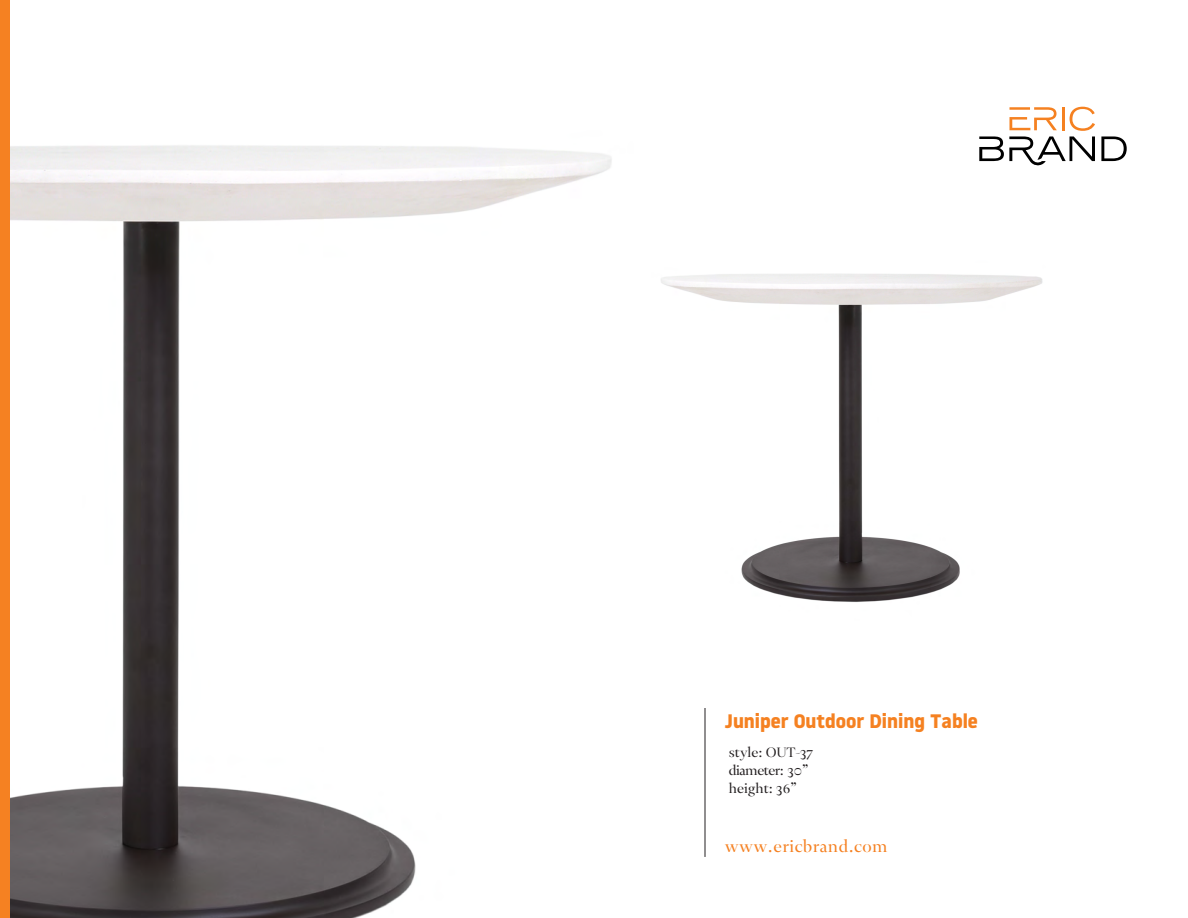
<style>
.page{position:relative;width:1188px;height:918px;background:#fff}
.page>*{position:absolute;margin:0;border:0;box-sizing:border-box;transform-origin:0 0}
.t1{font:700 19.5px "Noway";color:#f58121}
.t2{font:16.5px "Novela Display";letter-spacing:.025em;color:#f58122}
.t3{font:13.5px/18px "Novela Display";color:#231f20}
</style>
<div class="page">
<img style="left:9px;top:16px;width:696px;height:902px">
<img style="left:554px;top:220px;width:489px;height:433px">
<svg style="left:979px;top:107px;width:116px;height:59px"></svg>
<svg style="left:1101px;top:136px;width:26px;height:25px"></svg>
<hr style="left:705px;top:708px;width:1px;height:149px;background:#231f20">
<div style="left:0;top:0;width:9px;height:918px;background:#f58122"></div>
<h1 class="t1" style="left:725px;top:713px;width:255px">Juniper Outdoor Dining Table</h1>
<p class="t3" style="left:729px;top:745px;width:86px">style: OUT-37 diameter: 30” height: 36”</p>
<p class="t2" style="left:725px;top:839px;width:164px">www.ericbrand.com</p>
</div>
